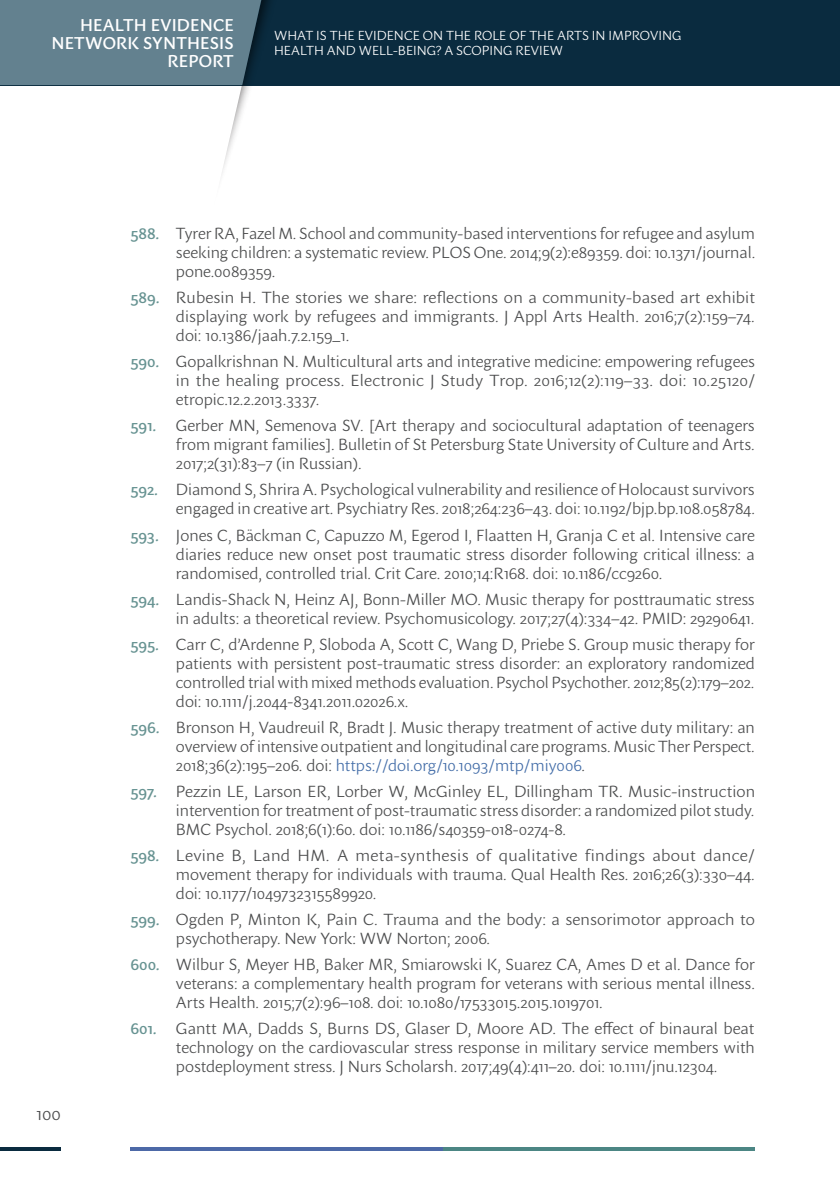
<style>
.page{position:relative;width:840px;height:1191px;background:#fff}
.page>*{position:absolute;margin:0;border:0;box-sizing:border-box;transform-origin:0 0}
.t1{font:300 18px "Sharik Sans";color:#4b4c4d}
.t2{font:500 17px/18px "Sharik Sans";letter-spacing:.01em;color:#fff;text-align:right}
.t3{font:300 16px/19px "Sharik Sans";color:#4b4c4d;text-align:justify}
.t4{font:300 13px/15.6px "Sharik Sans";color:#fff}
.s1{font-weight:500;color:#679392}
.s2{color:#436da8}
</style>
<div class="page">
<div style="left:0;top:0;width:838px;height:85px;background:#0a2b3f"></div>
<hr style="left:442px;top:1147px;width:312px;height:4px;background:#4c8684">
<hr style="left:130px;top:1147px;width:312px;height:4px;background:#4d69a7">
<div style="left:213px;top:0;width:157px;height:227px;background:#231f20;opacity:.75"></div>
<svg style="left:0;top:0;width:365px;height:227px"></svg>
<hr style="left:0;top:1147px;width:61px;height:4px;background:#0a2b3f">
<p class="t2" style="left:51px;top:16px;width:184px">HEALTH EVIDENCE<br>NETWORK SYNTHESIS<br>REPORT</p>
<p class="t4" style="left:274px;top:27px;width:408px">WHAT IS THE EVIDENCE ON THE ROLE OF THE ARTS IN IMPROVING<br>HEALTH AND WELL-BEING? A SCOPING REVIEW</p>
<p class="t1" style="left:36px;top:1101px;width:26px">100</p>
<p class="t3" style="left:176px;top:223px;width:580px;text-indent:-45px"><span class="s1">588.</span> Tyrer RA, Fazel M. School and community-based interventions for refugee and asylum seeking children: a systematic review. PLOS One. 2014;9(2):e89359. doi: 10.1371/journal. pone.0089359.</p>
<p class="t3" style="left:176px;top:288px;width:580px;text-indent:-45px"><span class="s1">589.</span> Rubesin H. The stories we share: reflections on a community-based art exhibit displaying work by refugees and immigrants. J Appl Arts Health. 2016;7(2):159–74. doi: 10.1386/jaah.7.2.159_1.</p>
<p class="t3" style="left:176px;top:352px;width:580px;text-indent:-45px"><span class="s1">590.</span> Gopalkrishnan N. Multicultural arts and integrative medicine: empowering refugees in the healing process. Electronic J Study Trop. 2016;12(2):119–33. doi: 10.25120/ etropic.12.2.2013.3337.</p>
<p class="t3" style="left:176px;top:416px;width:580px;text-indent:-45px"><span class="s1">591.</span> Gerber MN, Semenova SV. [Art therapy and sociocultural adaptation of teenagers from migrant families]. Bulletin of St Petersburg State University of Culture and Arts.<br>2017;2(31):83–7 (in Russian).</p>
<p class="t3" style="left:130px;top:480px;width:625px;text-align:right"><span class="s1">592.</span> Diamond S, Shrira A. Psychological vulnerability and resilience of Holocaust survivors engaged in creative art. Psychiatry Res. 2018;264:236–43. doi: 10.1192/bjp.bp.108.058784.</p>
<p class="t3" style="left:176px;top:525px;width:580px;text-indent:-45px"><span class="s1">593.</span> Jones C, Bäckman C, Capuzzo M, Egerod I, Flaatten H, Granja C et al. Intensive care diaries reduce new onset post traumatic stress disorder following critical illness: a randomised, controlled trial. Crit Care. 2010;14:R168. doi: 10.1186/cc9260.</p>
<p class="t3" style="left:130px;top:589px;width:625px;text-align:right"><span class="s1">594.</span> Landis-Shack N, Heinz AJ, Bonn-Miller MO. Music therapy for posttraumatic stress in adults: a theoretical review. Psychomusicology. 2017;27(4):334–42. PMID: 29290641.</p>
<p class="t3" style="left:176px;top:634px;width:580px;text-indent:-45px"><span class="s1">595.</span> Carr C, d’Ardenne P, Sloboda A, Scott C, Wang D, Priebe S. Group music therapy for patients with persistent post-traumatic stress disorder: an exploratory randomized controlled trial with mixed methods evaluation. Psychol Psychother. 2012;85(2):179–202. doi: 10.1111/j.2044-8341.2011.02026.x.</p>
<p class="t3" style="left:176px;top:717px;width:580px;text-indent:-45px"><span class="s1">596.</span> Bronson H, Vaudreuil R, Bradt J. Music therapy treatment of active duty military: an overview of intensive outpatient and longitudinal care programs. Music Ther Perspect.<br>2018;36(2):195–206. doi: <span class="s2">https://doi.org/10.1093/mtp/miy006</span>.</p>
<p class="t3" style="left:176px;top:781px;width:580px;text-indent:-45px"><span class="s1">597.</span> Pezzin LE, Larson ER, Lorber W, McGinley EL, Dillingham TR. Music-instruction intervention for treatment of post-traumatic stress disorder: a randomized pilot study.<br>BMC Psychol. 2018;6(1):60. doi: 10.1186/s40359-018-0274-8.</p>
<p class="t3" style="left:176px;top:845px;width:580px;text-indent:-45px"><span class="s1">598.</span> Levine B, Land HM. A meta-synthesis of qualitative findings about dance/ movement therapy for individuals with trauma. Qual Health Res. 2016;26(3):330–44. doi: 10.1177/1049732315589920.</p>
<p class="t3" style="left:176px;top:909px;width:580px;text-indent:-45px"><span class="s1">599.</span> Ogden P, Minton K, Pain C. Trauma and the body: a sensorimotor approach to psychotherapy. New York: WW Norton; 2006.</p>
<p class="t3" style="left:176px;top:955px;width:580px;text-indent:-45px"><span class="s1">600.</span> Wilbur S, Meyer HB, Baker MR, Smiarowski K, Suarez CA, Ames D et al. Dance for veterans: a complementary health program for veterans with serious mental illness.<br>Arts Health. 2015;7(2):96–108. doi: 10.1080/17533015.2015.1019701.</p>
<p class="t3" style="left:176px;top:1019px;width:580px;text-indent:-45px"><span class="s1">601.</span> Gantt MA, Dadds S, Burns DS, Glaser D, Moore AD. The effect of binaural beat technology on the cardiovascular stress response in military service members with postdeployment stress. J Nurs Scholarsh. 2017;49(4):411–20. doi: 10.1111/jnu.12304.</p>
</div>
